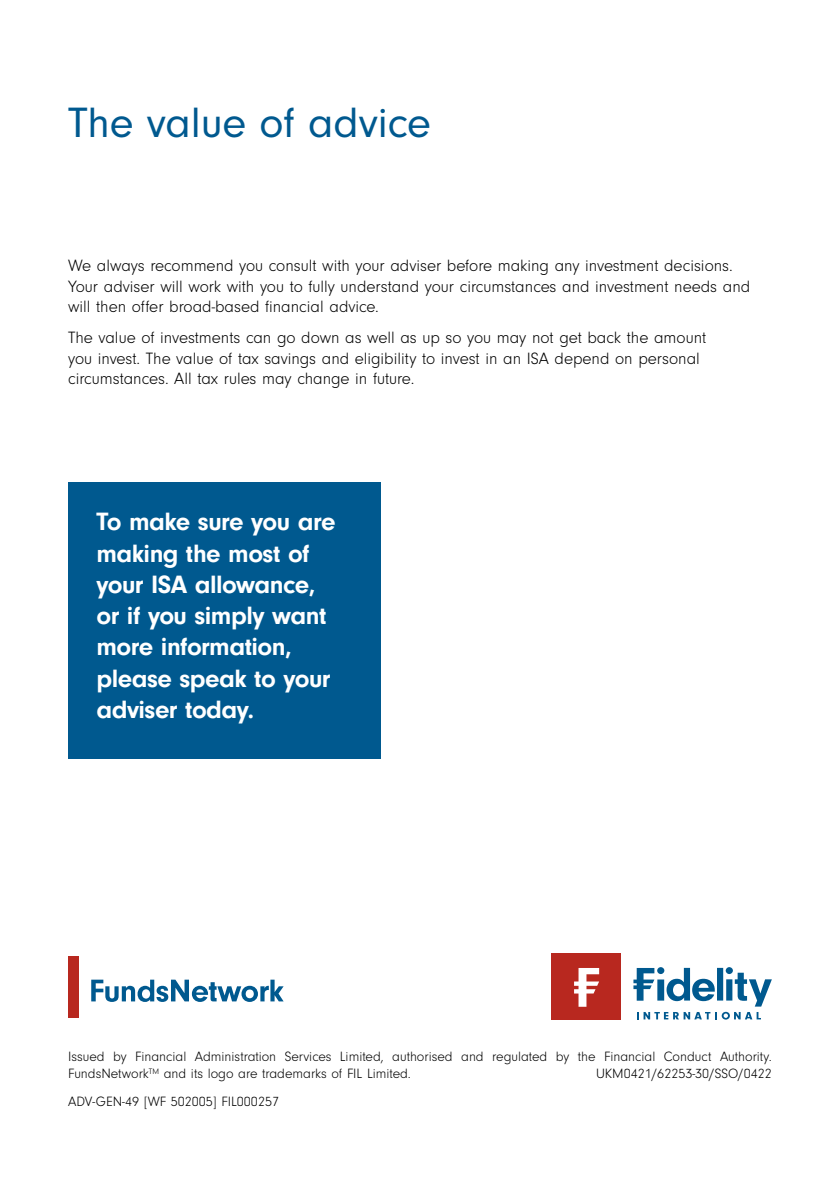
<style>
.page{position:relative;width:840px;height:1191px;background:#fff}
.page>*{position:absolute;margin:0;border:0;box-sizing:border-box;transform-origin:0 0}
.t1{font:44px "Neuzeit Gro";color:#00598f}
.t2{font:700 26px/31.2px "Neuzeit Grotesk T";letter-spacing:-.02em;color:#fff}
.t3{font:300 17px/20.4px "Neuzeit Gro";color:#000}
.t4{font:300 14px/16.8px "Neuzeit Gro";color:#000}
</style>
<div class="page">
<div style="left:68px;top:482px;width:312px;height:276px;background:#00598f"></div>
<div style="left:68px;top:956px;width:11px;height:62px;background:#b8281f"></div>
<svg style="left:91px;top:979px;width:192px;height:23px"></svg>
<div style="left:551px;top:952px;width:69px;height:67px;background:#b8281f"></div>
<svg style="left:574px;top:968px;width:24px;height:38px"></svg>
<svg style="left:633px;top:967px;width:138px;height:52px"></svg>
<h1 class="t1" style="left:68px;top:99px;width:364px">The value of advice</h1>
<p class="t3" style="left:68px;top:256px;width:683px">We always recommend you consult with your adviser before making any investment decisions.<br>Your adviser will work with you to fully understand your circumstances and investment needs and will then offer broad-based financial advice.</p>
<p class="t3" style="left:68px;top:328px;width:639px">The value of investments can go down as well as up so you may not get back the amount you invest. The value of tax savings and eligibility to invest in an ISA depend on personal circumstances. All tax rules may change in future.</p>
<h2 class="t2" style="left:96px;top:506px;width:240px">To make sure you are making the most of your ISA allowance, or if you simply want more information, please speak to your adviser today.</h2>
<p class="t4" style="left:68px;top:1048px;width:704px">Issued by Financial Administration Services Limited, authorised and regulated by the Financial Conduct Authority.<br>FundsNetwork<sup>TM</sup> and its logo are trademarks of FIL Limited.</p>
<p class="t4" style="left:595px;top:1065px;width:177px">UKM0421/62253-30/SSO/0422</p>
<p class="t4" style="left:68px;top:1093px;width:212px">ADV-GEN-49 [WF 502005] FIL000257</p>
</div>
